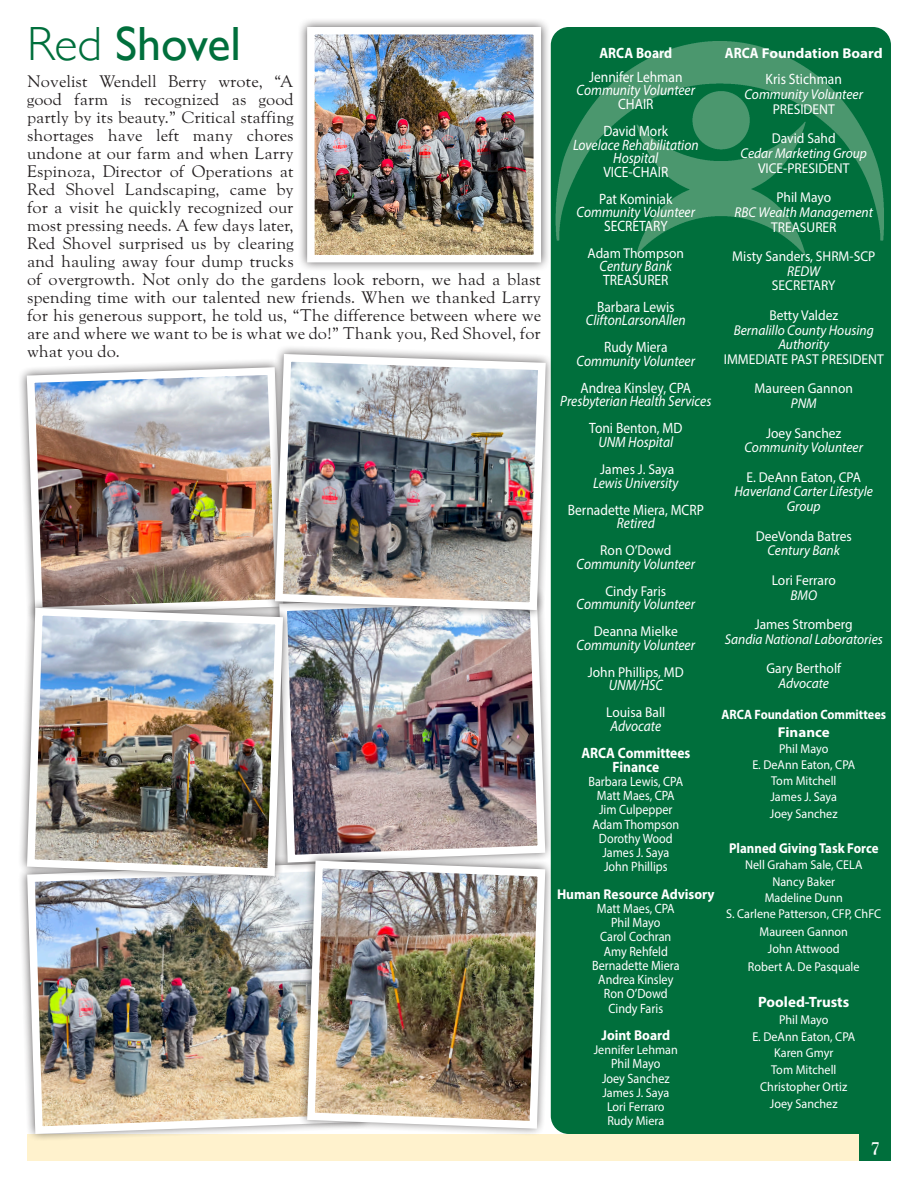
<style>
.page{position:relative;width:918px;height:1188px;background:#fff}
.page>*{position:absolute;margin:0;border:0;box-sizing:border-box;transform-origin:0 0}
.Body_Text{font:48px "Gill Sans";color:#006f3c}
.t1{font:700 18px "LTC Goudy Oldstyle Pro";color:#fff}
.Body_Text-2{font:16.5px/18px "LTC Goudy Oldstyle Pro";color:#231f20}
.t2{font:italic 15px "Myriad Pro";color:#fff;scale:.9 1}
.t3{font:15px "Myriad Pro";color:#fff;scale:.9 1}
.t4{font:700 15px "Myriad Pro";color:#fff;scale:.9 1}
.t5{font:700 15px "Myriad Pro";color:#fff}
.t6{font:14.25px "Myriad Pro";color:#fff;scale:.95 1}
.t7{font:italic 14.25px/14.7px "Myriad Pro";color:#fff;text-align:center;scale:.95 1}
.t8{font:700 14.25px "Myriad Pro";color:#fff;scale:.95 1}
.t9{font:700 14.25px "Myriad Pro";color:#fff;scale:1.05 1}
.t10{font:700 14.25px "Myriad Pro";color:#fff;scale:.91 1}
.t11{font:13.5px "Myriad Pro";color:#fff;scale:.9 1}
.t12{font:700 13.5px "Myriad Pro";color:#fff;scale:.91 1}
.t13{font:12.9px "Myriad Pro";color:#fff;scale:.95 1}
.s1{font-weight:300}
.s2{font-size:15px}
</style>
<div class="page">
<div style="left:27px;top:1134px;width:864px;height:27px;background:#fff2cd"></div>
<div style="left:860px;top:1134px;width:31px;height:27px;background:#006f3c"></div>
<div style="left:551px;top:27px;width:340px;height:1107px;background:#006f3c"></div>
<img style="left:550px;top:41px;width:341px;height:233px">
<img style="left:23px;top:363px;width:242px;height:235px">
<img style="left:23px;top:873px;width:273px;height:265px">
<img style="left:294px;top:620px;width:255px;height:246px">
<img style="left:265px;top:344px;width:291px;height:276px">
<img style="left:271px;top:350px;width:279px;height:264px">
<svg style="left:296px;top:850px;width:260px;height:284px"></svg>
<img style="left:303px;top:857px;width:246px;height:276px">
<img style="left:20px;top:598px;width:274px;height:288px">
<img style="left:23px;top:604px;width:264px;height:276px">
<div style="left:297px;top:17px;width:254px;height:255px;background:#231f20;opacity:.75"></div>
<img style="left:316px;top:36px;width:216px;height:217px">
<div style="left:307px;top:27px;width:234px;height:235px;border:8px solid #fff"></div>
<p class="Body_Text" style="left:27px;top:16px;width:215px"><span class="s1">Red</span> Shovel</p>
<p class="Body_Text-2" style="left:27px;top:73px;width:516px">Novelist Wendell Berry wrote, “A<br>good farm is recognized as good<br>partly by its beauty.” Critical staffing<br>shortages have left many chores<br>undone at our farm and when Larry<br>Espinoza, Director of Operations at<br>Red Shovel Landscaping, came by<br>for a visit he quickly recognized our<br>most pressing needs. A few days later,<br>Red Shovel surprised us by clearing<br>and hauling away four dump trucks<br>of overgrowth. Not only do the gardens look reborn, we had a blast spending time with our talented new friends. When we thanked Larry for his generous support, he told us, “The difference between where we are and where we want to be is what we do!” Thank you, Red Shovel, for what you do.</p>
<p class="t4" style="left:599px;top:43px;width:82px">ARCA Board</p>
<p class="t3" style="left:589px;top:68px;width:105px">Jennifer Lehman</p>
<p class="t2" style="left:577px;top:81px;width:133px">Community Volunteer</p>
<p class="t3" style="left:618px;top:95px;width:41px">CHAIR</p>
<p class="t3" style="left:604px;top:122px;width:73px">David Mork</p>
<p class="t2" style="left:573px;top:135px;width:141px">Lovelace Rehabilitation</p>
<p class="t2" style="left:613px;top:149px;width:52px">Hospital</p>
<p class="t3" style="left:603px;top:162px;width:74px">VICE-CHAIR</p>
<p class="t3" style="left:599px;top:189px;width:83px">Pat Kominiak</p>
<p class="t2" style="left:577px;top:203px;width:133px">Community Volunteer</p>
<p class="t3" style="left:604px;top:216px;width:72px">SECRETARY</p>
<p class="t6" style="left:588px;top:244px;width:103px">Adam Thompson</p>
<p class="t2" style="left:600px;top:257px;width:82px">Century Bank</p>
<p class="t3" style="left:603px;top:270px;width:74px">TREASURER</p>
<p class="t3" style="left:597px;top:298px;width:88px">Barbara Lewis</p>
<p class="t2" style="left:586px;top:311px;width:112px">CliftonLarsonAllen</p>
<p class="t3" style="left:604px;top:338px;width:72px">Rudy Miera</p>
<p class="t2" style="left:577px;top:352px;width:133px">Community Volunteer</p>
<p class="t3" style="left:580px;top:379px;width:125px">Andrea Kinsley, CPA</p>
<p class="t2" style="left:560px;top:392px;width:169px">Presbyterian Health Services</p>
<p class="t3" style="left:589px;top:419px;width:105px">Toni Benton, MD</p>
<p class="t2" style="left:598px;top:433px;width:85px">UNM Hospital</p>
<p class="t6" style="left:600px;top:460px;width:80px">James J. Saya</p>
<p class="t2" style="left:593px;top:473px;width:96px">Lewis University</p>
<p class="t3" style="left:568px;top:500px;width:153px">Bernadette Miera, MCRP</p>
<p class="t2" style="left:617px;top:514px;width:44px">Retired</p>
<p class="t6" style="left:600px;top:542px;width:76px">Ron O’Dowd</p>
<p class="t2" style="left:577px;top:554px;width:133px">Community Volunteer</p>
<p class="t6" style="left:605px;top:582px;width:65px">Cindy Faris</p>
<p class="t2" style="left:577px;top:595px;width:133px">Community Volunteer</p>
<p class="t6" style="left:594px;top:623px;width:90px">Deanna Mielke</p>
<p class="t2" style="left:577px;top:636px;width:133px">Community Volunteer</p>
<p class="t6" style="left:588px;top:663px;width:102px">John Phillips, MD</p>
<p class="t2" style="left:609px;top:676px;width:62px">UNM/HSC</p>
<p class="t6" style="left:606px;top:704px;width:64px">Louisa Ball</p>
<p class="t2" style="left:611px;top:717px;width:58px">Advocate</p>
<p class="t4" style="left:581px;top:743px;width:123px">ARCA Committees</p>
<p class="t4" style="left:613px;top:757px;width:53px">Finance</p>
<p class="t11" style="left:588px;top:773px;width:107px">Barbara Lewis, CPA</p>
<p class="t11" style="left:597px;top:787px;width:88px">Matt Maes, CPA</p>
<p class="t11" style="left:599px;top:802px;width:83px">Jim Culpepper</p>
<p class="t11" style="left:592px;top:816px;width:98px">Adam Thompson</p>
<p class="t11" style="left:599px;top:830px;width:84px">Dorothy Wood</p>
<p class="t11" style="left:602px;top:844px;width:76px">James J. Saya</p>
<p class="t11" style="left:604px;top:859px;width:72px">John Phillips</p>
<p class="t8" style="left:557px;top:884px;width:167px">Human Resource Advisory</p>
<p class="t11" style="left:597px;top:900px;width:88px">Matt Maes, CPA</p>
<p class="t11" style="left:611px;top:914px;width:56px">Phil Mayo</p>
<p class="t11" style="left:600px;top:928px;width:80px">Carol Cochran</p>
<p class="t11" style="left:604px;top:943px;width:73px">Amy Rehfeld</p>
<p class="t11" style="left:592px;top:957px;width:99px">Bernadette Miera</p>
<p class="t11" style="left:598px;top:971px;width:85px">Andrea Kinsley</p>
<p class="t11" style="left:604px;top:986px;width:73px">Ron O’Dowd</p>
<p class="t11" style="left:609px;top:1000px;width:62px">Cindy Faris</p>
<p class="t8" style="left:601px;top:1026px;width:74px">Joint Board</p>
<p class="t13" style="left:594px;top:1042px;width:90px">Jennifer Lehman</p>
<p class="t11" style="left:611px;top:1055px;width:56px">Phil Mayo</p>
<p class="t11" style="left:602px;top:1070px;width:77px">Joey Sanchez</p>
<p class="t13" style="left:602px;top:1085px;width:72px">James J. Saya</p>
<p class="t13" style="left:607px;top:1099px;width:62px">Lori Ferraro</p>
<p class="t13" style="left:607px;top:1113px;width:61px">Rudy Miera</p>
<p class="t9" style="left:725px;top:44px;width:152px"><span class="s2">ARCA</span> Foundation Board</p>
<p class="t3" style="left:766px;top:70px;width:86px">Kris Stichman</p>
<p class="t7" style="left:745px;top:87px;width:126px">Community Volunteer</p>
<p class="t6" style="left:773px;top:100px;width:67px">PRESIDENT</p>
<p class="t6" style="left:772px;top:130px;width:69px">David Sahd</p>
<p class="t7" style="left:741px;top:146px;width:134px">Cedar Marketing Group</p>
<p class="t6" style="left:758px;top:159px;width:98px">VICE-PRESIDENT</p>
<p class="t6" style="left:776px;top:189px;width:59px">Phil Mayo</p>
<p class="t7" style="left:735px;top:204px;width:147px">RBC Wealth Management</p>
<p class="t6" style="left:771px;top:218px;width:70px">TREASURER</p>
<p class="t6" style="left:732px;top:247px;width:152px">Misty Sanders, SHRM-SCP</p>
<p class="t7" style="left:787px;top:263px;width:37px">REDW</p>
<p class="t6" style="left:772px;top:277px;width:68px">SECRETARY</p>
<p class="t6" style="left:769px;top:306px;width:74px">Betty Valdez</p>
<p class="t7" style="left:734px;top:322px;width:149px">Bernalillo County Housing</p>
<p class="t7" style="left:778px;top:337px;width:55px">Authority</p>
<p class="t6" style="left:724px;top:350px;width:170px">IMMEDIATE PAST PRESIDENT</p>
<p class="t6" style="left:755px;top:380px;width:105px">Maureen Gannon</p>
<p class="t7" style="left:791px;top:396px;width:29px">PNM</p>
<p class="t6" style="left:766px;top:424px;width:81px">Joey Sanchez</p>
<p class="t7" style="left:745px;top:440px;width:126px">Community Volunteer</p>
<p class="t6" style="left:747px;top:468px;width:122px">E. DeAnn Eaton, CPA</p>
<p class="t7" style="left:735px;top:484px;width:147px">Haverland Carter Lifestyle<br>Group</p>
<p class="t6" style="left:756px;top:527px;width:103px">DeeVonda Batres</p>
<p class="t7" style="left:768px;top:543px;width:78px">Century Bank</p>
<p class="t6" style="left:772px;top:571px;width:69px">Lori Ferraro</p>
<p class="t7" style="left:791px;top:587px;width:29px">BMO</p>
<p class="t6" style="left:755px;top:615px;width:105px">James Stromberg</p>
<p class="t7" style="left:725px;top:631px;width:168px">Sandia National Laboratories</p>
<p class="t6" style="left:766px;top:660px;width:80px">Gary Bertholf</p>
<p class="t7" style="left:778px;top:676px;width:55px">Advocate</p>
<p class="t12" style="left:721px;top:705px;width:183px">ARCA Foundation Committees</p>
<p class="t9" style="left:778px;top:722px;width:51px">Finance</p>
<p class="t13" style="left:779px;top:740px;width:53px">Phil Mayo</p>
<p class="t13" style="left:752px;top:757px;width:110px">E. DeAnn Eaton, CPA</p>
<p class="t13" style="left:771px;top:773px;width:70px">Tom Mitchell</p>
<p class="t13" style="left:770px;top:789px;width:72px">James J. Saya</p>
<p class="t13" style="left:770px;top:805px;width:73px">Joey Sanchez</p>
<p class="t10" style="left:729px;top:839px;width:166px">Planned Giving Task Force</p>
<p class="t13" style="left:745px;top:857px;width:125px">Nell Graham Sale, CELA</p>
<p class="t13" style="left:772px;top:873px;width:68px">Nancy Baker</p>
<p class="t13" style="left:765px;top:889px;width:84px">Madeline Dunn</p>
<p class="t13" style="left:726px;top:906px;width:165px">S. Carlene Patterson, CFP, ChFC</p>
<p class="t13" style="left:760px;top:923px;width:95px">Maureen Gannon</p>
<p class="t13" style="left:768px;top:941px;width:77px">John Attwood</p>
<p class="t13" style="left:748px;top:959px;width:119px">Robert A. De Pasquale</p>
<p class="t5" style="left:758px;top:992px;width:93px">Pooled-Trusts</p>
<p class="t13" style="left:779px;top:1011px;width:53px">Phil Mayo</p>
<p class="t13" style="left:752px;top:1028px;width:110px">E. DeAnn Eaton, CPA</p>
<p class="t13" style="left:774px;top:1045px;width:64px">Karen Gmyr</p>
<p class="t13" style="left:771px;top:1062px;width:70px">Tom Mitchell</p>
<p class="t13" style="left:760px;top:1079px;width:93px">Christopher Ortiz</p>
<p class="t13" style="left:770px;top:1096px;width:73px">Joey Sanchez</p>
<p class="t1" style="left:871px;top:1137px;width:9px">7</p>
</div>
